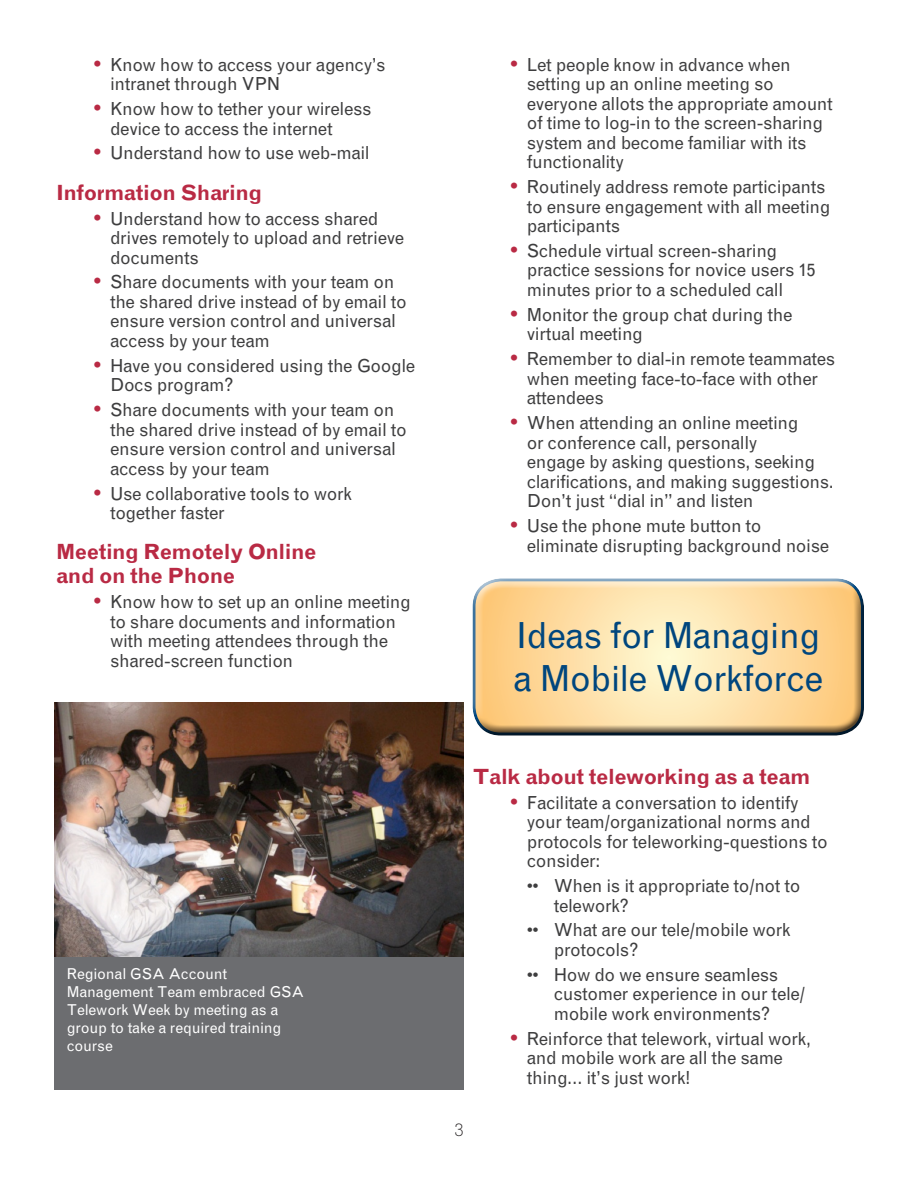
<style>
.page{position:relative;width:918px;height:1188px;background:#fff}
.page>*{position:absolute;margin:0;border:0;box-sizing:border-box;transform-origin:0 0}
.t1{font:36px/42px "Grotesque MT Std";letter-spacing:-.025em;color:#00467e}
.t2{font:700 21px/24px "Grotesque MT Std";letter-spacing:-.025em;color:#b92a44}
.t3{font:18px/19.5px "Grotesque MT Std";letter-spacing:-.025em;color:#3e3e3f}
.t4{font:300 18px "Grotesque";color:#231f20}
.t5{font:15px/18px "Grotesque MT Std";letter-spacing:-.015em;color:#fff}
.s1{font-weight:700;font-size:21px;color:#b92a44}
</style>
<div class="page">
<div style="left:54px;top:703px;width:409px;height:387px;background:#6c6d70"></div>
<img style="left:54px;top:703px;width:409px;height:254px">
<div style="left:471px;top:578px;width:395px;height:140px;background:#fff;opacity:.75"></div>
<div style="left:471px;top:585px;width:395px;height:153px;background:#231f20;opacity:.75"></div>
<p class="t3" style="left:110px;top:55px;width:277px;text-indent:-16px"><span class="s1">•</span> Know how to access your agency’s intranet through VPN</p>
<p class="t3" style="left:110px;top:99px;width:263px;text-indent:-16px"><span class="s1">•</span> Know how to tether your wireless device to access the internet</p>
<p class="t3" style="left:94px;top:144px;width:277px"><span class="s1">•</span> Understand how to use web-mail</p>
<p class="t2" style="left:56px;top:180px;width:208px">Information Sharing</p>
<p class="t3" style="left:110px;top:209px;width:296px;text-indent:-16px"><span class="s1">•</span> Understand how to access shared drives remotely to upload and retrieve documents</p>
<p class="t3" style="left:110px;top:273px;width:298px;text-indent:-16px"><span class="s1">•</span> Share documents with your team on the shared drive instead of by email to ensure version control and universal access by your team</p>
<p class="t3" style="left:110px;top:356px;width:307px;text-indent:-16px"><span class="s1">•</span> Have you considered using the Google<br>Docs program?</p>
<p class="t3" style="left:110px;top:400px;width:298px;text-indent:-16px"><span class="s1">•</span> Share documents with your team on the shared drive instead of by email to ensure version control and universal access by your team</p>
<p class="t3" style="left:110px;top:484px;width:243px;text-indent:-16px"><span class="s1">•</span> Use collaborative tools to work together faster</p>
<p class="t2" style="left:56px;top:540px;width:262px">Meeting Remotely Online and on the Phone</p>
<p class="t3" style="left:110px;top:592px;width:302px;text-indent:-16px"><span class="s1">•</span> Know how to set up an online meeting to share documents and information with meeting attendees through the shared-screen function</p>
<p class="t5" style="left:67px;top:965px;width:239px">Regional GSA Account<br>Management Team embraced GSA<br>Telework Week by meeting as a group to take a required training course</p>
<p class="t3" style="left:527px;top:55px;width:308px;text-indent:-16px"><span class="s1">•</span> Let people know in advance when setting up an online meeting so everyone allots the appropriate amount of time to log-in to the screen-sharing system and become familiar with its functionality</p>
<p class="t3" style="left:527px;top:177px;width:305px;text-indent:-16px"><span class="s1">•</span> Routinely address remote participants to ensure engagement with all meeting participants</p>
<p class="t3" style="left:527px;top:241px;width:290px;text-indent:-16px"><span class="s1">•</span> Schedule virtual screen-sharing practice sessions for novice users 15 minutes prior to a scheduled call</p>
<p class="t3" style="left:527px;top:305px;width:267px;text-indent:-16px"><span class="s1">•</span> Monitor the group chat during the virtual meeting</p>
<p class="t3" style="left:527px;top:349px;width:310px;text-indent:-16px"><span class="s1">•</span> Remember to dial-in remote teammates when meeting face-to-face with other attendees</p>
<p class="t3" style="left:527px;top:413px;width:309px;text-indent:-16px"><span class="s1">•</span> When attending an online meeting<br>or conference call, personally<br>engage by asking questions, seeking clarifications, and making suggestions.<br>Don’t just “dial in” and listen</p>
<p class="t3" style="left:527px;top:516px;width:304px;text-indent:-16px"><span class="s1">•</span> Use the phone mute button to eliminate disrupting background noise</p>
<h1 class="t1" style="left:513px;top:615px;width:312px">Ideas for Managing a Mobile Workforce</h1>
<p class="t2" style="left:473px;top:764px;width:339px">Talk about teleworking as a team</p>
<p class="t3" style="left:527px;top:793px;width:303px;text-indent:-16px"><span class="s1">•</span> Facilitate a conversation to identify your team/organizational norms and protocols for teleworking-questions to consider:</p>
<p class="t3" style="left:554px;top:876px;width:248px;text-indent:-27px">•• When is it appropriate to/not to telework?</p>
<p class="t3" style="left:554px;top:921px;width:238px;text-indent:-27px">•• What are our tele/mobile work protocols?</p>
<p class="t3" style="left:554px;top:965px;width:253px;text-indent:-27px">•• How do we ensure seamless customer experience in our tele/ mobile work environments?</p>
<p class="t3" style="left:527px;top:1029px;width:286px;text-indent:-16px"><span class="s1">•</span> Reinforce that telework, virtual work, and mobile work are all the same thing… it’s just work!</p>
<p class="t4" style="left:455px;top:1119px;width:10px">3</p>
</div>
